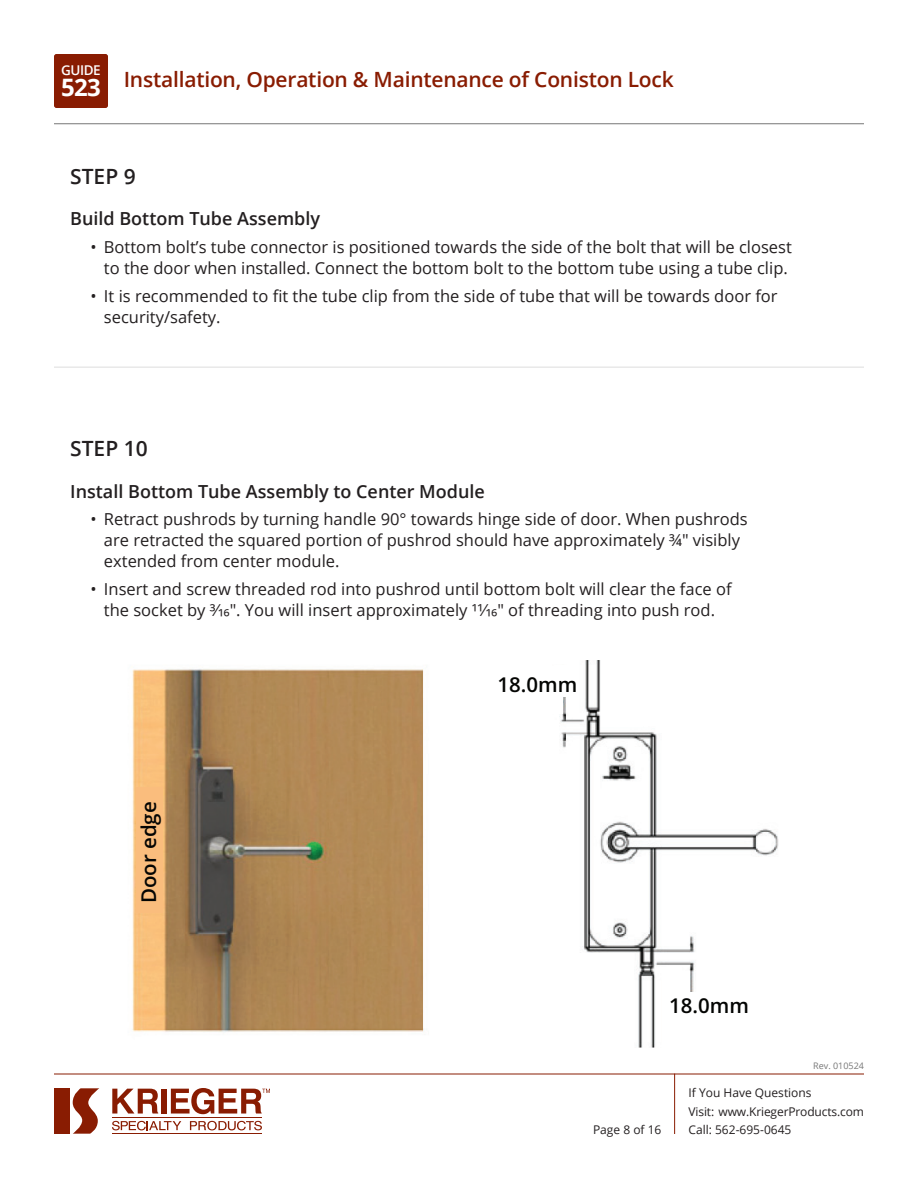
<style>
.page{position:relative;width:918px;height:1188px;background:#fff}
.page>*{position:absolute;margin:0;border:0;box-sizing:border-box;transform-origin:0 0}
.t1{font:700 24px "Open Sans";color:#fff}
.t2{font:600 21px "Open Sans";letter-spacing:-.01em;color:#891c02}
.Subheadline_12pt_-_Rule{font:600 21px "Open Sans";color:#231f20}
.t3{font:600 20.4px "Open Sans";color:#040503}
.Illustration_Title_-_Semibold{font:600 18px "Open Sans";color:#231f20}
.t4{font:16.5px/21px "Open Sans";color:#231f20;text-align:center}
.t5{font:600 13.5px "Open Sans";letter-spacing:-.035em;color:#fff}
.t6{font:12px/18.5px "Open Sans";color:#231f20}
.t7{font:9px "Open Sans";color:#777}
</style>
<div class="page">
<div style="left:54px;top:1088px;width:16px;height:46px;background:#891c02"></div>
<svg style="left:73px;top:1088px;width:26px;height:46px"></svg>
<svg style="left:112px;top:1089px;width:46px;height:25px"></svg>
<div style="left:161px;top:1089px;width:6px;height:25px;background:#891c02"></div>
<hr style="left:112px;top:1117px;width:150px;height:1px;background:#891c02">
<svg style="left:112px;top:1121px;width:69px;height:9px"></svg>
<svg style="left:190px;top:1121px;width:72px;height:9px"></svg>
<hr style="left:112px;top:1133px;width:150px;height:1px;background:#891c02">
<svg style="left:171px;top:1088px;width:99px;height:26px"></svg>
<hr style="left:54px;top:1074px;width:810px;height:1px;background:#891c02">
<hr style="left:674px;top:1074px;width:1px;height:60px;background:#891c02">
<hr style="left:54px;top:123px;width:810px;height:1px;background:#777">
<div style="left:54px;top:54px;width:54px;height:54px;background:#891c02;border-radius:2px"></div>
<img style="left:132px;top:660px;width:647px;height:387px">
<div style="left:543px;top:666px;width:20px;height:48px;background:#fff"></div>
<div style="left:554px;top:665px;width:20px;height:32px;background:#fff"></div>
<div style="left:670px;top:971px;width:20px;height:52px;background:#fff"></div>
<div style="left:680px;top:992px;width:20px;height:32px;background:#fff"></div>
<div style="left:136px;top:787px;width:27px;height:126px;background:#fabd7d"></div>
<hr style="left:54px;top:367px;width:810px;height:1px;background:#ddd">
<p class="t5" style="left:61px;top:61px;width:41px">GUIDE</p>
<h1 class="t1" style="left:61px;top:70px;width:41px">523</h1>
<p class="t2" style="left:124px;top:65px;width:552px">Installation, Operation &amp; Maintenance of Coniston Lock</p>
<p class="Subheadline_12pt_-_Rule" style="left:70px;top:162px;width:67px">STEP 9</p>
<p class="Illustration_Title_-_Semibold" style="left:70px;top:207px;width:251px">Build Bottom Tube Assembly</p>
<p class="t4" style="left:90px;top:236px;width:703px">• Bottom bolt’s tube connector is positioned towards the side of the bolt that will be closest to the door when installed. Connect the bottom bolt to the bottom tube using a tube clip.</p>
<p class="t4" style="left:104px;top:285px;width:675px;text-align:left;text-indent:-14px">• It is recommended to fit the tube clip from the side of tube that will be towards door for security/safety.</p>
<p class="Subheadline_12pt_-_Rule" style="left:70px;top:434px;width:79px">STEP 10</p>
<p class="Illustration_Title_-_Semibold" style="left:70px;top:479px;width:416px">Install Bottom Tube Assembly to Center Module</p>
<p class="t4" style="left:104px;top:508px;width:645px;text-align:left;text-indent:-14px">• Retract pushrods by turning handle 90° towards hinge side of door. When pushrods are retracted the squared portion of pushrod should have approximately ¾" visibly extended from center module.</p>
<p class="t4" style="left:90px;top:578px;width:643px">• Insert and screw threaded rod into pushrod until bottom bolt will clear the face of the socket by ³⁄¹⁶". You will insert approximately ¹¹⁄¹⁶" of threading into push rod.</p>
<p class="t3" style="left:135px;top:903px;width:103px;rotate:-90deg">Door edge</p>
<p class="t3" style="left:497px;top:671px;width:81px">18.0mm</p>
<p class="t3" style="left:669px;top:991px;width:81px">18.0mm</p>
<p class="t6" style="left:593px;top:1120px;width:70px">Page 8 of 16</p>
<p class="t7" style="left:813px;top:1060px;width:52px">Rev. 010524</p>
<p class="t6" style="left:688px;top:1083px;width:177px">If You Have Questions<br>Visit: www.KriegerProducts.com<br>Call: 562-695-0645</p>
</div>
